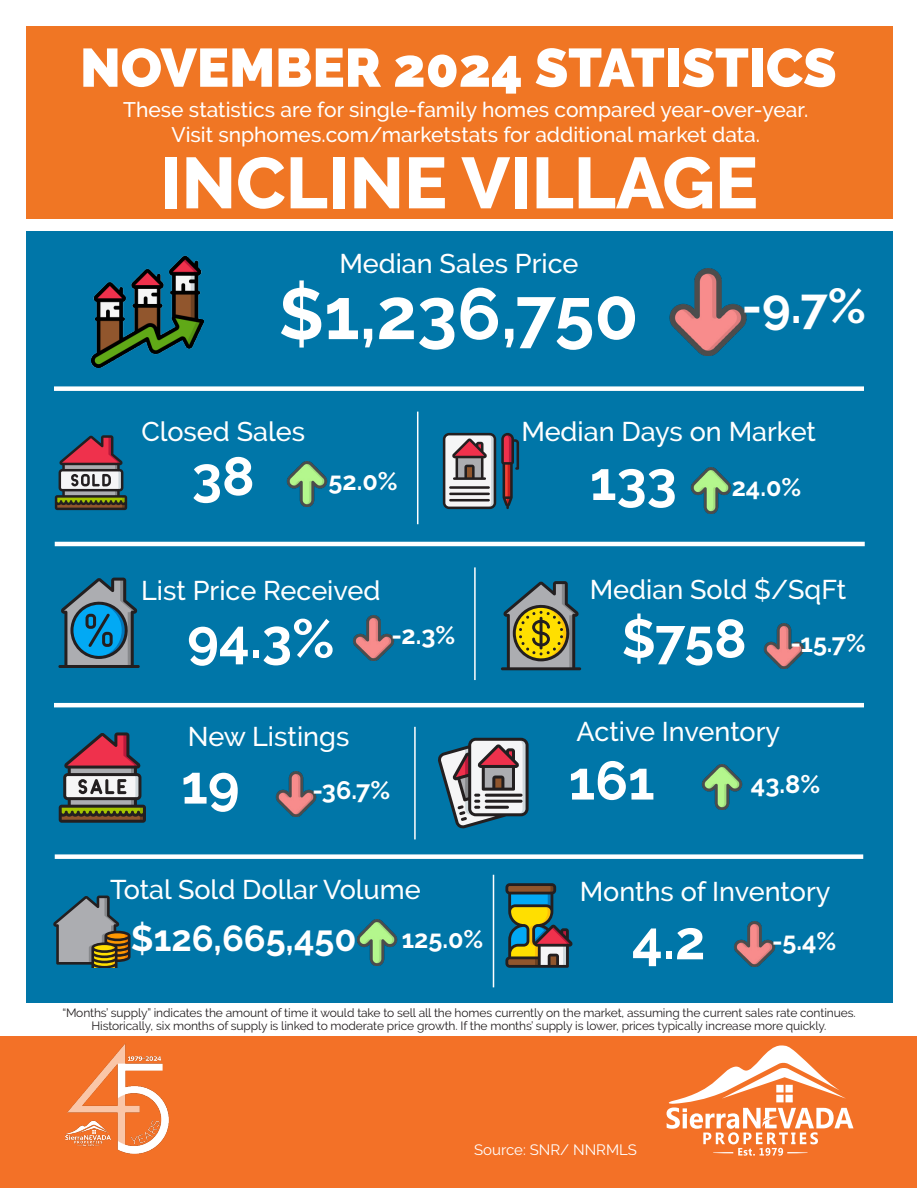
<style>
.page{position:relative;width:918px;height:1188px;background:#fff}
.page>*{position:absolute;margin:0;border:0;box-sizing:border-box;transform-origin:0 0}
.t1{font:800 72px "Raleway";color:#fff}
.t2{font:700 72px "Raleway";color:#fff}
.t3{font:900 54px "Raleway";color:#fff}
.t4{font:700 54px "Raleway";color:#fff}
.t5{font:700 48.6px "Raleway";color:#fff}
.t6{font:700 36px "Raleway";color:#fff}
.t7{font:500 27px "Raleway";color:#fff}
.t8{font:700 25.2px "Raleway";color:#fff}
.t9{font:500 21px/25.2px "Raleway";color:#fff;text-align:center}
.t10{font:15px "Raleway";color:#fff}
.t11{font:12px/13.5px "Raleway";letter-spacing:-.01em;color:#231f20;text-align:center}
</style>
<div class="page">
<div style="left:0;top:1037px;width:916px;height:151px;background:#f37127"></div>
<svg style="left:667px;top:1045px;width:187px;height:111px"></svg>
<div style="left:26px;top:26px;width:866px;height:193px;background:#f07624"></div>
<div style="left:26px;top:231px;width:866px;height:772px;background:#0076a8"></div>
<svg style="left:55px;top:435px;width:72px;height:75px"></svg>
<img style="left:92px;top:256px;width:112px;height:111px">
<div style="left:54px;top:386px;width:810px;height:5px;background:#fff"></div>
<svg style="left:443px;top:433px;width:76px;height:76px;background:#82808b"></svg>
<hr style="left:417px;top:412px;width:1px;height:112px;background:#fff">
<hr style="left:474px;top:567px;width:2px;height:113px;background:#fff">
<div style="left:55px;top:854px;width:808px;height:5px;background:#fff"></div>
<svg style="left:501px;top:581px;width:80px;height:89px"></svg>
<svg style="left:58px;top:578px;width:82px;height:90px"></svg>
<svg style="left:59px;top:732px;width:87px;height:91px"></svg>
<hr style="left:414px;top:727px;width:2px;height:112px;background:#fff">
<svg style="left:53px;top:896px;width:78px;height:72px"></svg>
<img style="left:669px;top:268px;width:78px;height:88px">
<img style="left:286px;top:461px;width:42px;height:46px">
<img style="left:690px;top:468px;width:42px;height:45px">
<img style="left:353px;top:616px;width:42px;height:45px">
<img style="left:763px;top:624px;width:42px;height:45px">
<img style="left:275px;top:771px;width:42px;height:46px">
<img style="left:701px;top:765px;width:42px;height:45px">
<img style="left:356px;top:920px;width:42px;height:45px">
<img style="left:734px;top:922px;width:42px;height:45px">
<svg style="left:438px;top:738px;width:91px;height:90px"></svg>
<hr style="left:493px;top:875px;width:1px;height:112px;background:#fff">
<hr style="left:55px;top:542px;width:810px;height:4px;background:#fff">
<hr style="left:54px;top:703px;width:810px;height:4px;background:#fff">
<svg style="left:505px;top:883px;width:68px;height:85px"></svg>
<img style="left:52px;top:1036px;width:132px;height:118px">
<p class="t3" style="left:80px;top:36px;width:758px">NOVEMBER 2024 STATISTICS</p>
<p class="t9" style="left:123px;top:97px;width:687px">These statistics are for single-family homes compared year-over-year.<br>Visit snphomes.com/marketstats for additional market data.</p>
<p class="t1" style="left:160px;top:142px;width:600px">INCLINE VILLAGE</p>
<p class="t7" style="left:339px;top:248px;width:241px">Median Sales Price</p>
<p class="t2" style="left:278px;top:273px;width:362px">$1,236,750</p>
<p class="t5" style="left:742px;top:278px;width:126px">-9.7%</p>
<p class="t7" style="left:141px;top:416px;width:165px">Closed Sales</p>
<p class="t4" style="left:192px;top:445px;width:64px">38</p>
<p class="t7" style="left:521px;top:416px;width:296px">Median Days on Market</p>
<p class="t4" style="left:590px;top:450px;width:88px">133</p>
<p class="t8" style="left:329px;top:466px;width:71px">52.0%</p>
<p class="t8" style="left:732px;top:473px;width:71px">24.0%</p>
<p class="t7" style="left:141px;top:575px;width:241px">List Price Received</p>
<p class="t4" style="left:187px;top:608px;width:149px">94.3%</p>
<p class="t7" style="left:590px;top:574px;width:258px">Median Sold $/SqFt</p>
<p class="t4" style="left:622px;top:608px;width:127px">$758</p>
<p class="t8" style="left:391px;top:621px;width:65px">-2.3%</p>
<p class="t8" style="left:791px;top:629px;width:77px">-15.7%</p>
<p class="t7" style="left:577px;top:716px;width:205px">Active Inventory</p>
<p class="t4" style="left:569px;top:750px;width:88px">161</p>
<p class="t7" style="left:188px;top:721px;width:163px">New Listings</p>
<p class="t4" style="left:181px;top:754px;width:60px">19</p>
<p class="t8" style="left:313px;top:776px;width:79px">-36.7%</p>
<p class="t8" style="left:751px;top:770px;width:71px">43.8%</p>
<p class="t7" style="left:110px;top:874px;width:312px">Total Sold Dollar Volume</p>
<p class="t6" style="left:131px;top:918px;width:227px">$126,665,450</p>
<p class="t7" style="left:580px;top:875px;width:252px">Months of Inventory</p>
<p class="t4" style="left:632px;top:909px;width:75px">4.2</p>
<p class="t8" style="left:402px;top:925px;width:83px">125.0%</p>
<p class="t8" style="left:772px;top:927px;width:66px">-5.4%</p>
<p class="t11" style="left:62px;top:1005px;width:795px">“Months’ supply” indicates the amount of time it would take to sell all the homes currently on the market, assuming the current sales rate continues.<br>Historically, six months of supply is linked to moderate price growth. If the months’ supply is lower, prices typically increase more quickly.</p>
<p class="t10" style="left:474px;top:1140px;width:164px">Source: SNR/ NNRMLS</p>
</div>
